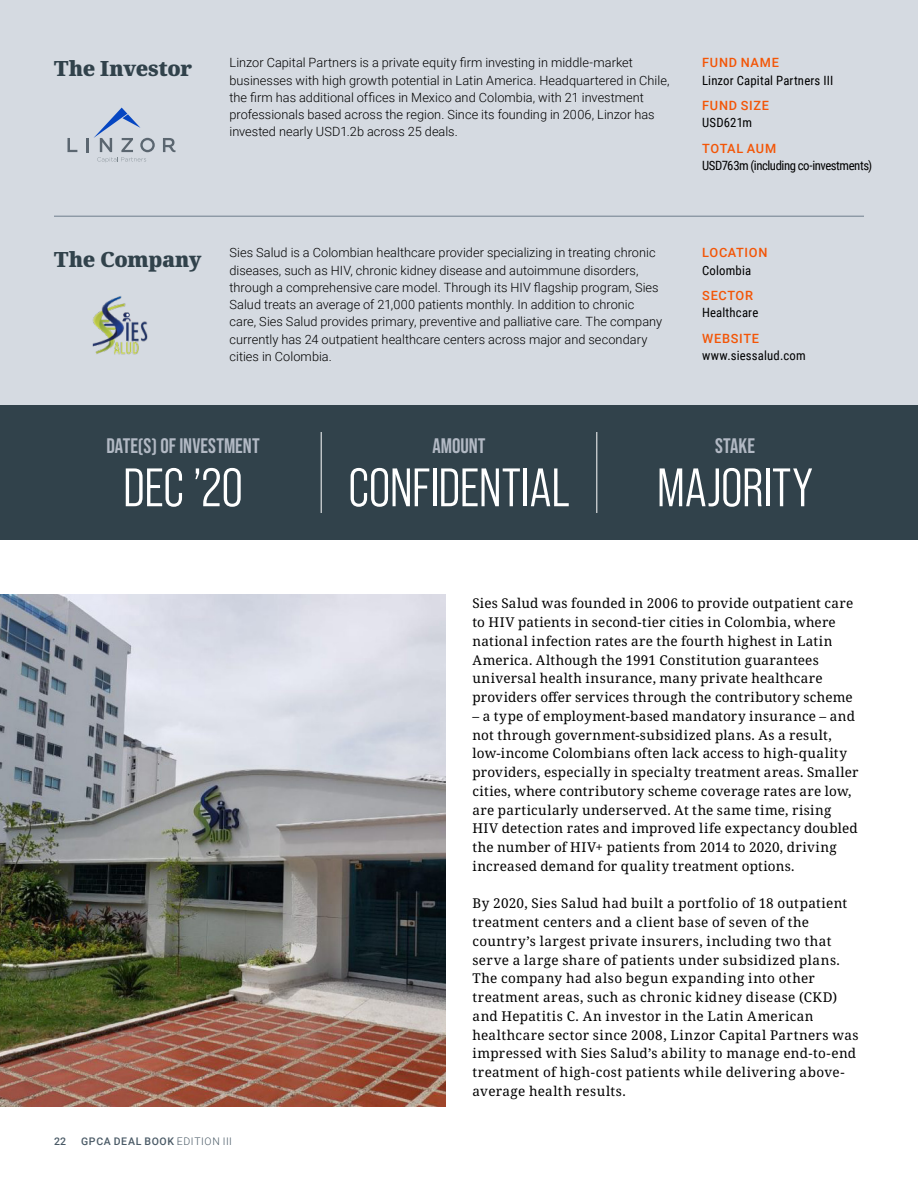
<style>
.page{position:relative;width:918px;height:1188px;background:#fff}
.page>*{position:absolute;margin:0;border:0;box-sizing:border-box;transform-origin:0 0}
.t1{font:54px "Bebas Neue Pro Middle";color:#fff}
.t2{font:700 21px "Bebas Neue Pro";letter-spacing:.005em;color:#b2b9c4}
.t3{font:900 21px "Noto Serif";letter-spacing:-.02em;color:#31424b}
.t4{font:13.5px/18.8px "Noto Serif";letter-spacing:.02em;color:#000}
.t5{font:300 12.75px/17.2px "Roboto";color:#000}
.t6{font:12.75px "Roboto Condensed";letter-spacing:.01em;color:#000}
.t7{font:500 12.75px "Roboto";letter-spacing:.055em;color:#f35506}
.t8{font:12.75px "Roboto Condensed";letter-spacing:-.035em;color:#000}
.t9{font:500 12.75px "Roboto";letter-spacing:.035em;color:#f35506}
.t10{font:500 10.5px "Roboto";letter-spacing:.06em;color:#4a5a66}
.s1{font-weight:300}
</style>
<div class="page">
<div style="left:0;top:0;width:918px;height:405px;background:#d5dae1"></div>
<svg style="left:68px;top:138px;width:9px;height:14px"></svg>
<hr style="left:86px;top:138px;width:3px;height:14px;background:#5b6670">
<svg style="left:163px;top:138px;width:13px;height:14px"></svg>
<svg style="left:94px;top:108px;width:61px;height:54px"></svg>
<img style="left:92px;top:296px;width:56px;height:59px">
<img style="left:0;top:594px;width:446px;height:513px">
<hr style="left:54px;top:216px;width:810px;height:1px;background:#6e7e8c">
<div style="left:0;top:405px;width:918px;height:135px;background:#31424b"></div>
<hr style="left:321px;top:432px;width:1px;height:81px;background:#fff">
<hr style="left:597px;top:432px;width:1px;height:81px;background:#fff">
<h2 class="t3" style="left:54px;top:54px;width:140px">The Investor</h2>
<p class="t5" style="left:230px;top:54px;width:441px">Linzor Capital Partners is a private equity firm investing in middle-market businesses with high growth potential in Latin America. Headquartered in Chile, the firm has additional offices in Mexico and Colombia, with 21 investment professionals based across the region. Since its founding in 2006, Linzor has invested nearly USD1.2b across 25 deals.</p>
<h2 class="t3" style="left:54px;top:244px;width:149px">The Company</h2>
<p class="t5" style="left:230px;top:244px;width:434px">Sies Salud is a Colombian healthcare provider specializing in treating chronic diseases, such as HIV, chronic kidney disease and autoimmune disorders, through a comprehensive care model. Through its HIV flagship program, Sies Salud treats an average of 21,000 patients monthly. In addition to chronic care, Sies Salud provides primary, preventive and palliative care. The company currently has 24 outpatient healthcare centers across major and secondary cities in Colombia.</p>
<p class="t7" style="left:702px;top:54px;width:78px">FUND NAME</p>
<p class="t6" style="left:702px;top:71px;width:133px">Linzor Capital Partners III</p>
<p class="t7" style="left:702px;top:97px;width:68px">FUND SIZE</p>
<p class="t6" style="left:702px;top:114px;width:52px">USD621m</p>
<p class="t9" style="left:702px;top:139px;width:75px">TOTAL AUM</p>
<p class="t8" style="left:702px;top:157px;width:172px">USD763m (including co-investments)</p>
<p class="t7" style="left:702px;top:244px;width:67px">LOCATION</p>
<p class="t6" style="left:702px;top:261px;width:51px">Colombia</p>
<p class="t7" style="left:702px;top:287px;width:52px">SECTOR</p>
<p class="t6" style="left:702px;top:304px;width:58px">Healthcare</p>
<p class="t7" style="left:702px;top:330px;width:58px">WEBSITE</p>
<p class="t6" style="left:702px;top:347px;width:105px">www.siessalud.com</p>
<h2 class="t2" style="left:106px;top:434px;width:155px">DATE(S) OF INVESTMENT</h2>
<h2 class="t2" style="left:432px;top:434px;width:55px">AMOUNT</h2>
<h2 class="t2" style="left:715px;top:434px;width:41px">STAKE</h2>
<h1 class="t1" style="left:123px;top:457px;width:122px">DEC ’20</h1>
<h1 class="t1" style="left:348px;top:457px;width:223px">CONFIDENTIAL</h1>
<h1 class="t1" style="left:657px;top:457px;width:158px">MAJORITY</h1>
<p class="t10" style="left:54px;top:1134px;width:14px">22</p>
<p class="t10" style="left:81px;top:1134px;width:152px">GPCA DEAL BOOK <span class="s1">EDITION III</span></p>
<p class="t4" style="left:472px;top:594px;width:382px">Sies Salud was founded in 2006 to provide outpatient care to HIV patients in second-tier cities in Colombia, where national infection rates are the fourth highest in Latin America. Although the 1991 Constitution guarantees universal health insurance, many private healthcare providers offer services through the contributory scheme</p>
<p class="t4" style="left:472px;top:706px;width:388px">– a type of employment-based mandatory insurance – and not through government-subsidized plans. As a result, low-income Colombians often lack access to high-quality providers, especially in specialty treatment areas. Smaller cities, where contributory scheme coverage rates are low, are particularly underserved. At the same time, rising HIV detection rates and improved life expectancy doubled the number of HIV+ patients from 2014 to 2020, driving increased demand for quality treatment options.</p>
<p class="t4" style="left:472px;top:894px;width:388px">By 2020, Sies Salud had built a portfolio of 18 outpatient treatment centers and a client base of seven of the country’s largest private insurers, including two that serve a large share of patients under subsidized plans.<br>The company had also begun expanding into other treatment areas, such as chronic kidney disease (CKD) and Hepatitis C. An investor in the Latin American healthcare sector since 2008, Linzor Capital Partners was impressed with Sies Salud’s ability to manage end-to-end treatment of high-cost patients while delivering above&shy;average health results.</p>
</div>
